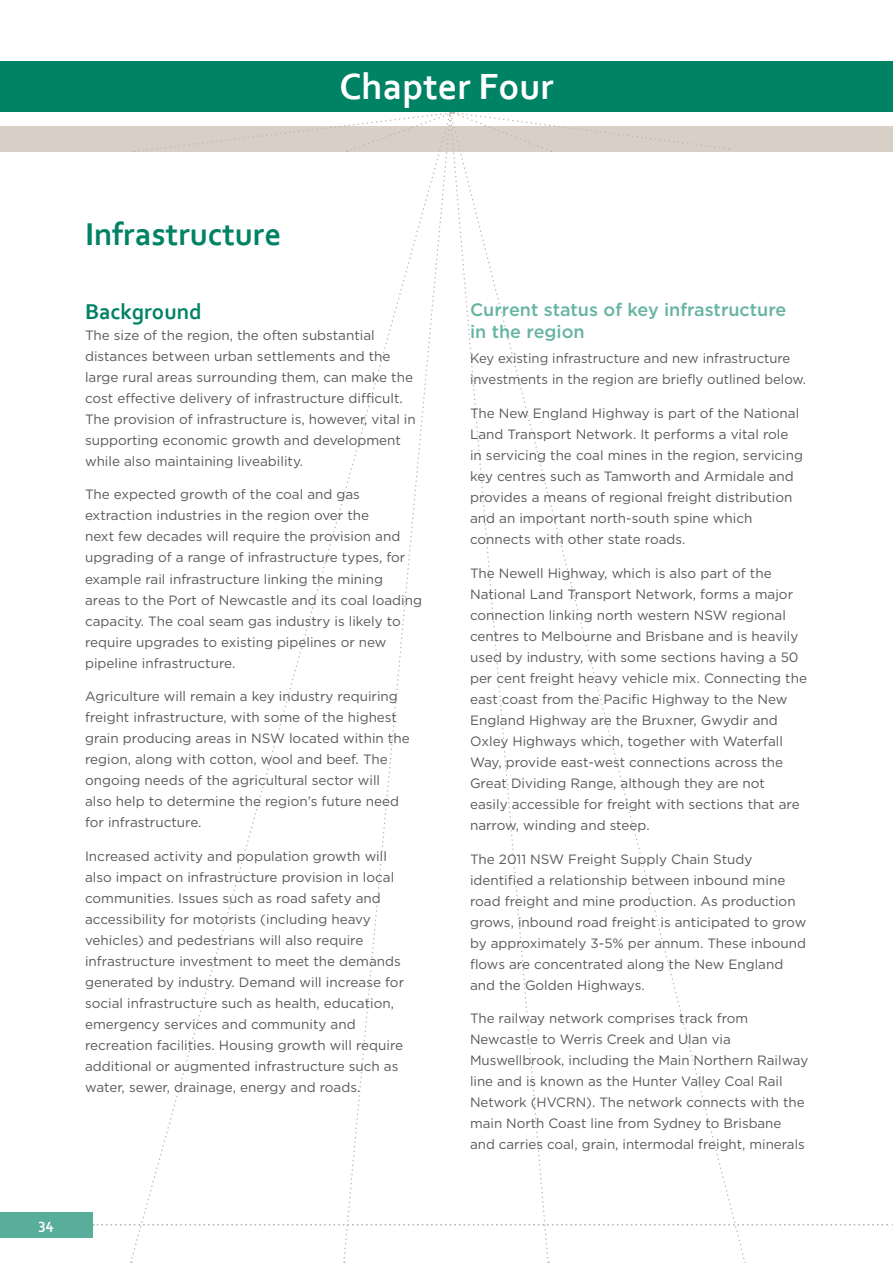
<style>
.page{position:relative;width:893px;height:1263px;background:#fff}
.page>*{position:absolute;margin:0;border:0;box-sizing:border-box;transform-origin:0 0}
.t1{font:700 38.1px "Corbel";color:#fff}
.t2{font:700 33px "Corbel";color:#008265}
.t3{font:700 22.5px "Corbel";color:#008265}
.t4{font:500 18px/21.6px "Gotham";color:#66b4a2}
.t5{font:700 15.15px "Corbel";color:#fff}
.t6{font:13.5px/21px "Gotham";color:#58595b}
</style>
<div class="page">
<div style="left:0;top:126px;width:893px;height:26px;background:#d8cfc6"></div>
<div style="left:0;top:62px;width:893px;height:50px;background:#008265"></div>
<svg style="left:343px;top:152px;width:105px;height:1107px"></svg>
<svg style="left:450px;top:152px;width:299px;height:1111px"></svg>
<svg style="left:134px;top:111px;width:596px;height:41px"></svg>
<svg style="left:93px;top:1224px;width:800px;height:1px"></svg>
<div style="left:0;top:1212px;width:92px;height:26px;background:#59ae9b"></div>
<h1 class="t1" style="left:339px;top:63px;width:216px">Chapter Four</h1>
<h2 class="t2" style="left:85px;top:214px;width:198px">Infrastructure</h2>
<h3 class="t3" style="left:85px;top:297px;width:118px">Background</h3>
<p class="t6" style="left:85px;top:324px;width:332px">The size of the region, the often substantial distances between urban settlements and the large rural areas surrounding them, can make the cost effective delivery of infrastructure difficult.<br>The provision of infrastructure is, however, vital in supporting economic growth and development while also maintaining liveability.</p>
<p class="t6" style="left:85px;top:484px;width:338px">The expected growth of the coal and gas extraction industries in the region over the<br>next few decades will require the provision and upgrading of a range of infrastructure types, for example rail infrastructure linking the mining<br>areas to the Port of Newcastle and its coal loading capacity. The coal seam gas industry is likely to require upgrades to existing pipelines or new pipeline infrastructure.</p>
<p class="t6" style="left:85px;top:686px;width:326px">Agriculture will remain a key industry requiring freight infrastructure, with some of the highest grain producing areas in NSW located within the region, along with cotton, wool and beef. The ongoing needs of the agricultural sector will also help to determine the region’s future need for infrastructure.</p>
<p class="t6" style="left:85px;top:845px;width:321px">Increased activity and population growth will also impact on infrastructure provision in local communities. Issues such as road safety and accessibility for motorists (including heavy vehicles) and pedestrians will also require infrastructure investment to meet the demands generated by industry. Demand will increase for social infrastructure such as health, education, emergency services and community and recreation facilities. Housing growth will require additional or augmented infrastructure such as water, sewer, drainage, energy and roads.</p>
<p class="t5" style="left:38px;top:1215px;width:17px">34</p>
<h3 class="t4" style="left:470px;top:299px;width:318px">Current status of key infrastructure in the region</h3>
<p class="t6" style="left:470px;top:348px;width:337px">Key existing infrastructure and new infrastructure investments in the region are briefly outlined below.</p>
<p class="t6" style="left:470px;top:402px;width:335px">The New England Highway is part of the National Land Transport Network. It performs a vital role in servicing the coal mines in the region, servicing key centres such as Tamworth and Armidale and provides a means of regional freight distribution and an important north-south spine which connects with other state roads.</p>
<p class="t6" style="left:470px;top:562px;width:338px">The Newell Highway, which is also part of the National Land Transport Network, forms a major connection linking north western NSW regional centres to Melbourne and Brisbane and is heavily used by industry, with some sections having a 50 per cent freight heavy vehicle mix. Connecting the east coast from the Pacific Highway to the New England Highway are the Bruxner, Gwydir and Oxley Highways which, together with Waterfall Way, provide east-west connections across the Great Dividing Range, although they are not<br>easily accessible for freight with sections that are narrow, winding and steep.</p>
<p class="t6" style="left:470px;top:848px;width:338px">The 2011 NSW Freight Supply Chain Study identified a relationship between inbound mine road freight and mine production. As production grows, inbound road freight is anticipated to grow by approximately 3-5% per annum. These inbound flows are concentrated along the New England and the Golden Highways.</p>
<p class="t6" style="left:470px;top:1008px;width:340px">The railway network comprises track from Newcastle to Werris Creek and Ulan via Muswellbrook, including the Main Northern Railway line and is known as the Hunter Valley Coal Rail Network (HVCRN). The network connects with the main North Coast line from Sydney to Brisbane and carries coal, grain, intermodal freight, minerals</p>
</div>
